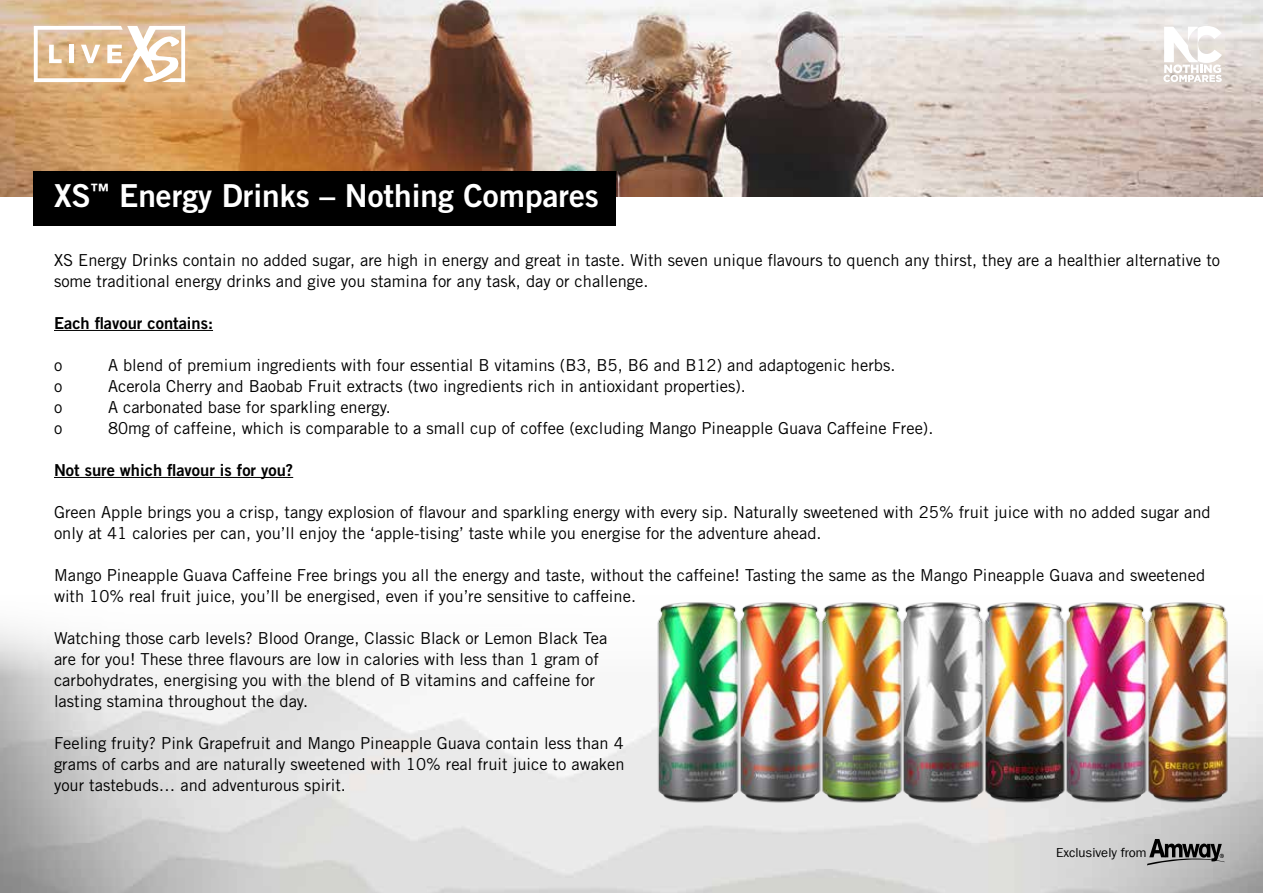
<style>
.page{position:relative;width:1263px;height:893px;background:#fff}
.page>*{position:absolute;margin:0;border:0;box-sizing:border-box;transform-origin:0 0}
.t1{font:31.65px "Trade Gothic LT Std Bd 2";color:#fff}
.t2{font:16.5px/21px "Trade Gothic LT Std";color:#000}
.t3{font:16.5px "Trade Gothic LT Std Bd 2";color:#000}
.t4{font:13.05px "Franklin Gothic LT Com";color:#000}
</style>
<div class="page">
<hr style="left:54px;top:330px;width:159px;height:1px;background:#000">
<hr style="left:54px;top:477px;width:239px;height:1px;background:#000">
<img style="left:0;top:0;width:1263px;height:197px">
<div style="left:34px;top:171px;width:582px;height:55px;background:#000"></div>
<svg style="left:34px;top:26px;width:151px;height:56px"></svg>
<svg style="left:1147px;top:839px;width:78px;height:26px"></svg>
<img style="left:638px;top:602px;width:81px;height:220px">
<img style="left:719px;top:602px;width:82px;height:220px">
<img style="left:801px;top:602px;width:82px;height:220px">
<img style="left:883px;top:602px;width:81px;height:220px">
<img style="left:964px;top:602px;width:82px;height:220px">
<img style="left:1046px;top:602px;width:81px;height:220px">
<img style="left:1127px;top:602px;width:121px;height:220px">
<svg style="left:1163px;top:26px;width:59px;height:56px"></svg>
<h1 class="t1" style="left:54px;top:177px;width:546px">XS<sup>™</sup> Energy Drinks – Nothing Compares</h1>
<p class="t2" style="left:54px;top:249px;width:1167px">XS Energy Drinks contain no added sugar, are high in energy and great in taste. With seven unique flavours to quench any thirst, they are a healthier alternative to some traditional energy drinks and give you stamina for any task, day or challenge.</p>
<p class="t3" style="left:54px;top:313px;width:161px">Each flavour contains:</p>
<p class="t2" style="left:54px;top:354px;width:10px">o</p>
<p class="t2" style="left:108px;top:354px;width:789px">A blend of premium ingredients with four essential B vitamins (B3, B5, B6 and B12) and adaptogenic herbs.</p>
<p class="t2" style="left:54px;top:375px;width:10px">o</p>
<p class="t2" style="left:108px;top:375px;width:639px">Acerola Cherry and Baobab Fruit extracts (two ingredients rich in antioxidant properties).</p>
<p class="t2" style="left:54px;top:396px;width:10px">o</p>
<p class="t2" style="left:108px;top:396px;width:284px">A carbonated base for sparkling energy.</p>
<p class="t2" style="left:54px;top:417px;width:10px">o</p>
<p class="t2" style="left:108px;top:417px;width:827px">80mg of caffeine, which is comparable to a small cup of coffee (excluding Mango Pineapple Guava Caffeine Free).</p>
<p class="t3" style="left:54px;top:460px;width:241px">Not sure which flavour is for you?</p>
<p class="t2" style="left:54px;top:501px;width:1158px">Green Apple brings you a crisp, tangy explosion of flavour and sparkling energy with every sip. Naturally sweetened with 25% fruit juice with no added sugar and only at 41 calories per can, you’ll enjoy the ‘apple-tising’ taste while you energise for the adventure ahead.</p>
<p class="t2" style="left:54px;top:564px;width:1153px">Mango Pineapple Guava Caffeine Free brings you all the energy and taste, without the caffeine! Tasting the same as the Mango Pineapple Guava and sweetened with 10% real fruit juice, you’ll be energised, even if you’re sensitive to caffeine.</p>
<p class="t2" style="left:54px;top:627px;width:555px">Watching those carb levels? Blood Orange, Classic Black or Lemon Black Tea are for you! These three flavours are low in calories with less than 1 gram of carbohydrates, energising you with the blend of B vitamins and caffeine for lasting stamina throughout the day.</p>
<p class="t2" style="left:54px;top:732px;width:572px;text-align:justify">Feeling fruity? Pink Grapefruit and Mango Pineapple Guava contain less than 4 grams of carbs and are naturally sweetened with 10% real fruit juice to awaken your tastebuds… and adventurous spirit.</p>
<p class="t4" style="left:1056px;top:845px;width:92px">Exclusively from</p>
</div>
